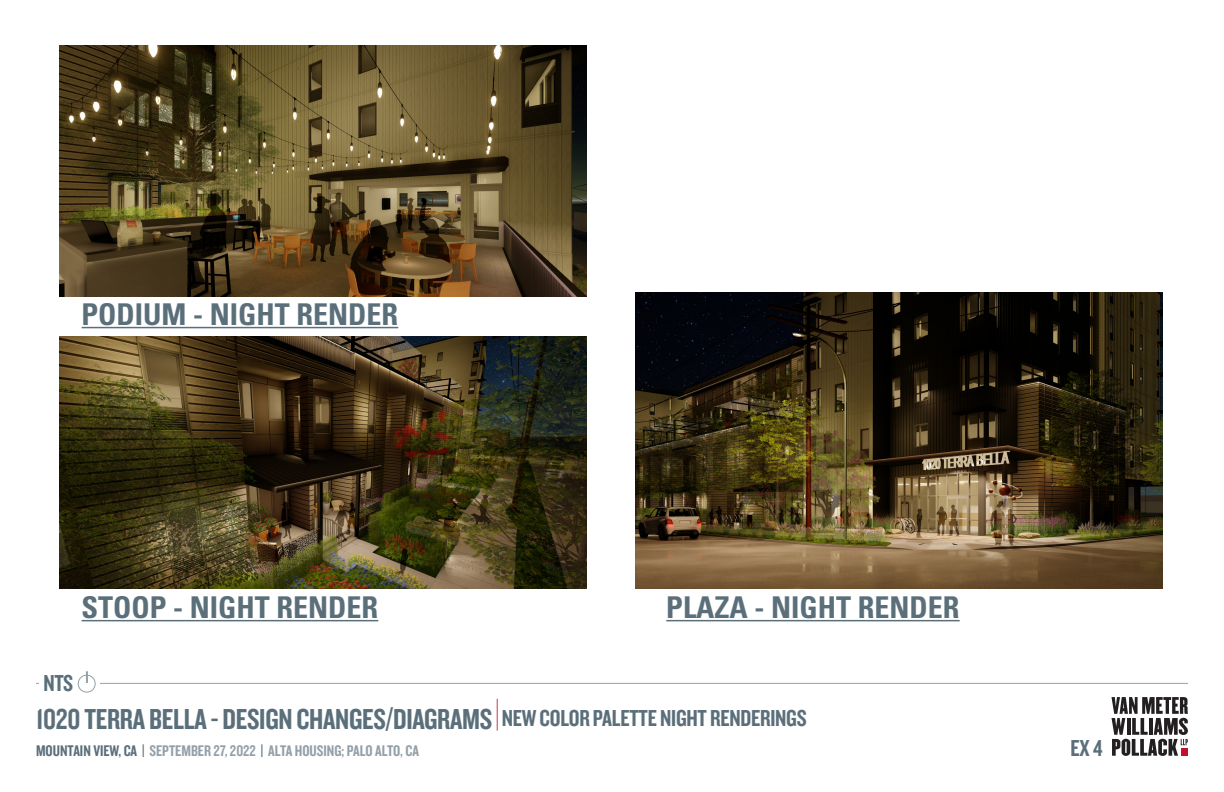
<style>
.page{position:relative;width:1224px;height:792px;background:#fff}
.page>*{position:absolute;margin:0;border:0;box-sizing:border-box;transform-origin:0 0}
.t1{font:700 condensed 30px "Univers LT Std";color:#5b6f7b}
.t2{font:30px "Knockout 49 Liteweight";letter-spacing:-.01em;color:#5b6f7b}
.project_name_-_board{font:24px "Knockout 49 Liteweight";letter-spacing:-.01em;color:#5b6f7b}
.t3{font:16px "Knockout 49 Liteweight";color:#94a0a9}
.s1{font-family:"Knockout 46 Flyweight";font-size:40px;color:#c3102f}
.s2{color:#5b6f7b}
</style>
<div class="page">
<svg style="left:1111px;top:697px;width:77px;height:59px"></svg>
<div style="left:1181px;top:749px;width:7px;height:7px;background:#c3102f"></div>
<hr style="left:36px;top:683px;width:1152px;height:1px;background:#94a0a9">
<div style="left:40px;top:667px;width:60px;height:25px;background:#fff"></div>
<svg style="left:77px;top:671px;width:19px;height:22px"></svg>
<hr style="left:82px;top:620px;width:296px;height:1px;background:#5b6f7b">
<hr style="left:666px;top:620px;width:294px;height:1px;background:#5b6f7b">
<hr style="left:82px;top:327px;width:316px;height:1px;background:#5b6f7b">
<img style="left:59px;top:337px;width:527px;height:252px">
<img style="left:635px;top:292px;width:527px;height:297px">
<img style="left:59px;top:45px;width:527px;height:252px">
<p class="t1" style="left:82px;top:296px;width:318px">PODIUM - NIGHT RENDER</p>
<p class="t1" style="left:82px;top:589px;width:298px">STOOP - NIGHT RENDER</p>
<p class="t1" style="left:666px;top:589px;width:295px">PLAZA - NIGHT RENDER</p>
<h2 class="project_name_-_board" style="left:43px;top:668px;width:31px">NTS</h2>
<h1 class="t2" style="left:36px;top:700px;width:464px">1020 TERRA BELLA - DESIGN CHANGES/DIAGRAMS <span class="s1">|</span></h1>
<p class="t3" style="left:36px;top:741px;width:385px"><span class="s2">MOUNTAIN VIEW, CA |</span> SEPTEMBER 27, 2022 <span class="s2">|</span> ALTA HOUSING; PALO ALTO, CA</p>
<p class="project_name_-_board" style="left:502px;top:703px;width:306px">NEW COLOR PALETTE NIGHT RENDERINGS</p>
<h2 class="project_name_-_board" style="left:1071px;top:733px;width:33px">EX 4</h2>
</div>
